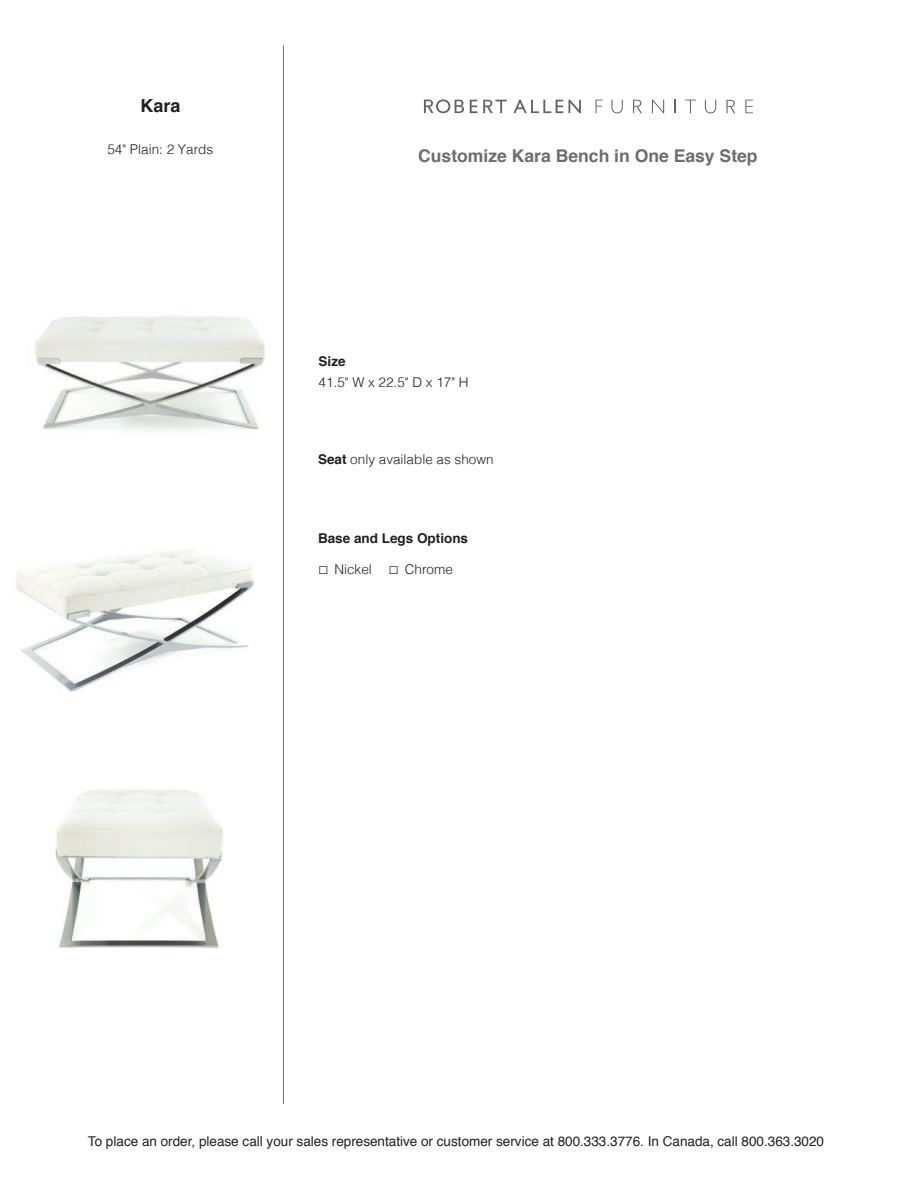
<style>
.page{position:relative;width:918px;height:1188px;background:#fff}
.page>*{position:absolute;margin:0;border:0;box-sizing:border-box;transform-origin:0 0}
.t1{font:700 18px "Helvetica";color:#231f20}
.t2{font:700 17.55px "Helvetica";color:#6c6d70}
.t3{font:13.5px "Helvetica";color:#231f20}
.t4{font:300 13.5px "Helvetica";color:#231f20}
.t5{font:700 13.5px "Helvetica";color:#231f20}
.s1{font-weight:700}
.s2{font-family:"Gill Sans";font-weight:400;font-size:10.5px}
</style>
<div class="page">
<img style="left:16px;top:551px;width:239px;height:141px">
<hr style="left:283px;top:45px;width:1px;height:1059px;background:#6c6d70">
<svg style="left:514px;top:100px;width:67px;height:13px"></svg>
<svg style="left:470px;top:100px;width:37px;height:13px"></svg>
<svg style="left:424px;top:99px;width:40px;height:14px"></svg>
<svg style="left:596px;top:100px;width:7px;height:13px"></svg>
<svg style="left:611px;top:100px;width:12px;height:13px"></svg>
<svg style="left:652px;top:100px;width:12px;height:13px"></svg>
<svg style="left:675px;top:100px;width:1px;height:13px"></svg>
<svg style="left:685px;top:100px;width:11px;height:13px"></svg>
<svg style="left:705px;top:100px;width:11px;height:13px"></svg>
<svg style="left:745px;top:100px;width:8px;height:13px"></svg>
<svg style="left:726px;top:100px;width:9px;height:13px"></svg>
<svg style="left:633px;top:100px;width:9px;height:13px"></svg>
<img style="left:55px;top:790px;width:168px;height:159px">
<img style="left:35px;top:316px;width:230px;height:116px">
<p class="t1" style="left:140px;top:91px;width:42px">Kara</p>
<p class="t4" style="left:107px;top:138px;width:107px">54" Plain: 2 Yards</p>
<p class="t2" style="left:418px;top:142px;width:341px">Customize Kara Bench in One Easy Step</p>
<p class="t5" style="left:319px;top:351px;width:29px">Size</p>
<p class="t4" style="left:319px;top:371px;width:152px">41.5" W x 22.5" D x 17" H</p>
<p class="t4" style="left:318px;top:447px;width:177px"><span class="s1">Seat</span> only available as shown</p>
<p class="t5" style="left:318px;top:527px;width:152px">Base and Legs Options</p>
<p class="t4" style="left:318px;top:558px;width:55px"><span class="s2">◻</span> Nickel</p>
<p class="t4" style="left:389px;top:558px;width:66px"><span class="s2">◻</span> Chrome</p>
<p class="t3" style="left:88px;top:1131px;width:738px">To place an order, please call your sales representative or customer service at 800.333.3776. In Canada, call 800.363.3020</p>
</div>
